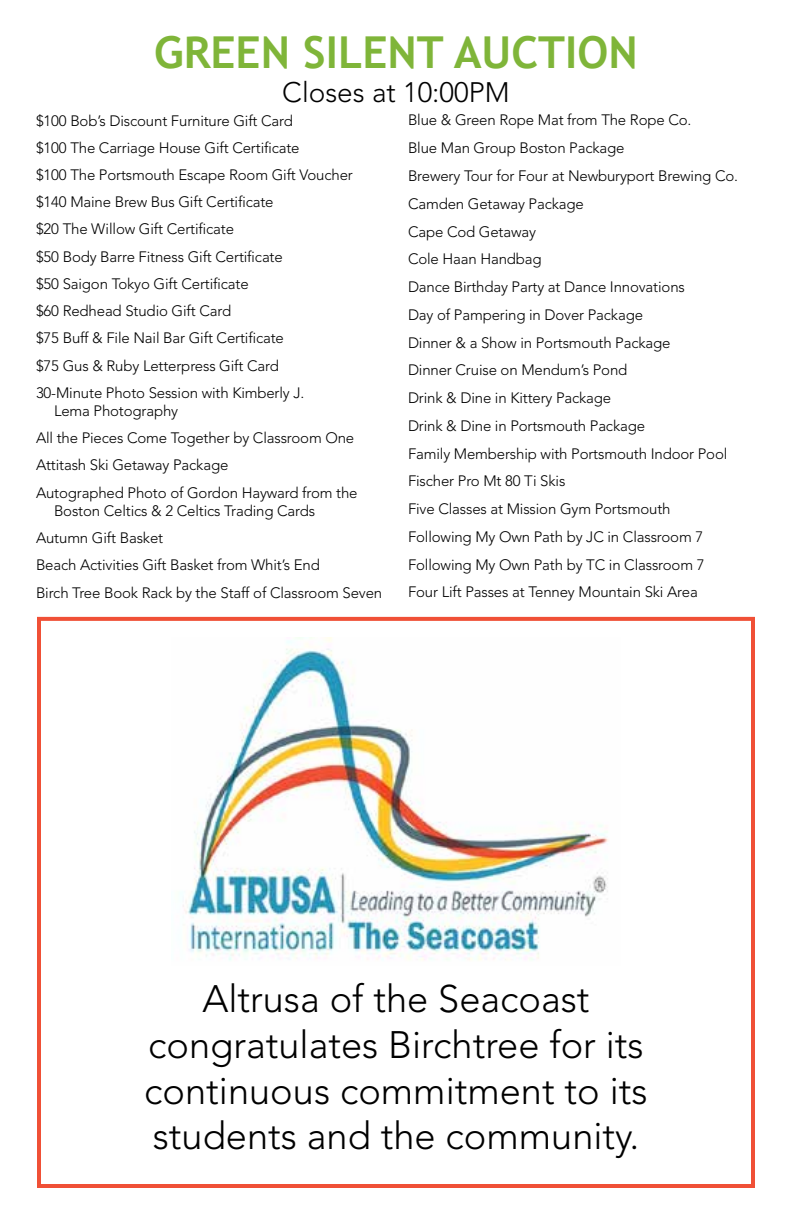
<style>
.page{position:relative;width:792px;height:1224px;background:#fff}
.page>*{position:absolute;margin:0;border:0;box-sizing:border-box;transform-origin:0 0}
.t1{font:700 44px "Trebuchet MS";color:#7fb539}
.t2{font:300 38px/45.6px "Avenir LT Std";color:#000;text-align:center}
.t3{font:300 28px "Avenir LT Std";color:#000}
.t4{font:300 15px/27.8px "Avenir LT Std";letter-spacing:-.01em;color:#000}
</style>
<div class="page">
<div style="left:37px;top:617px;width:718px;height:571px;border:4px solid #f05036"></div>
<img style="left:180px;top:638px;width:429px;height:323px">
<h1 class="t1" style="left:154px;top:25px;width:485px">GREEN SILENT AUCTION</h1>
<h3 class="t3" style="left:282px;top:76px;width:229px">Closes at 10:00PM</h3>
<p class="t4" style="left:36px;top:107px;width:318px;line-height:27.2px">$100 Bob’s Discount Furniture Gift Card<br>$100 The Carriage House Gift Certificate<br>$100 The Portsmouth Escape Room Gift Voucher $140 Maine Brew Bus Gift Certificate<br>$20 The Willow Gift Certificate<br>$50 Body Barre Fitness Gift Certificate<br>$50 Saigon Tokyo Gift Certificate<br>$60 Redhead Studio Gift Card<br>$75 Buff &amp; File Nail Bar Gift Certificate<br>$75 Gus &amp; Ruby Letterpress Gift Card<br>30-Minute Photo Session with Kimberly J.</p>
<p class="t4" style="left:36px;top:397px;width:323px;line-height:27.2px;text-indent:18px">Lema Photography<br>All the Pieces Come Together by Classroom One Attitash Ski Getaway Package<br>Autographed Photo of Gordon Hayward from the</p>
<p class="t4" style="left:36px;top:497px;width:348px;line-height:27.2px;text-indent:18px">Boston Celtics &amp; 2 Celtics Trading Cards<br>Autumn Gift Basket<br>Beach Activities Gift Basket from Whit’s End<br>Birch Tree Book Rack by the Staff of Classroom Seven</p>
<p class="t4" style="left:408px;top:106px;width:332px">Blue &amp; Green Rope Mat from The Rope Co.<br>Blue Man Group Boston Package<br>Brewery Tour for Four at Newburyport Brewing Co.<br>Camden Getaway Package<br>Cape Cod Getaway<br>Cole Haan Handbag<br>Dance Birthday Party at Dance Innovations<br>Day of Pampering in Dover Package<br>Dinner &amp; a Show in Portsmouth Package<br>Dinner Cruise on Mendum’s Pond<br>Drink &amp; Dine in Kittery Package<br>Drink &amp; Dine in Portsmouth Package<br>Family Membership with Portsmouth Indoor Pool Fischer Pro Mt 80 Ti Skis<br>Five Classes at Mission Gym Portsmouth Following My Own Path by JC in Classroom 7<br>Following My Own Path by TC in Classroom 7<br>Four Lift Passes at Tenney Mountain Ski Area</p>
<h2 class="t2" style="left:144px;top:977px;width:505px">Altrusa of the Seacoast congratulates Birchtree for its continuous commitment to its students and the community.</h2>
</div>
